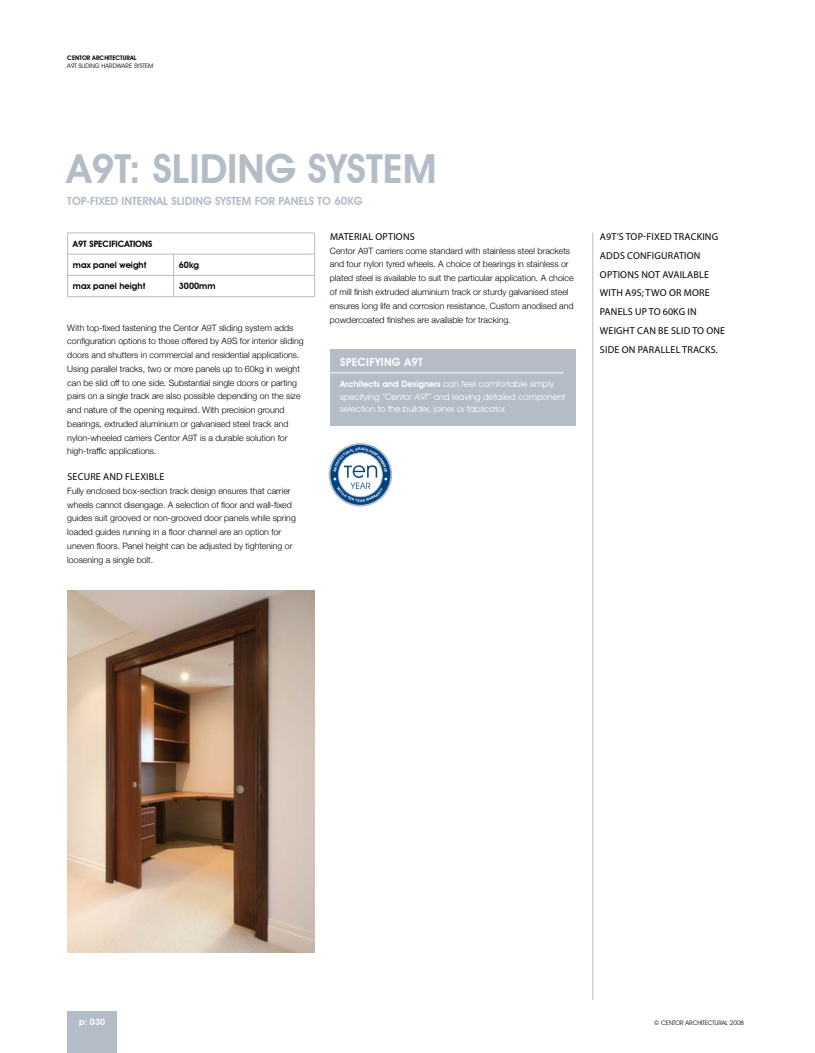
<style>
.page{position:relative;width:815px;height:1053px;background:#fff}
.page>*{position:absolute;margin:0;border:0;box-sizing:border-box;transform-origin:0 0}
.t1{font:600 40px "Avant Garde IT Cby BT";color:#b3bcc7}
.t2{font:600 11.25px "Avant Garde IT Cby BT";color:#b3bcc7}
.t3{font:600 11.25px "Avant Garde IT Cby BT";letter-spacing:.02em;color:#fff}
.t4{font:10px/18.8px "Myriad Pro";letter-spacing:.02em;color:#000}
.t5{font:300 8.75px/13.8px "Helvetica Neue";color:#000}
.t6{font:8.75px/12.5px "Avant Garde IT Cby BT";color:#fff}
.t7{font:600 8.75px "Avant Garde IT Cby BT";color:#000}
.t8{font:600 8.75px "Avant Garde IT Cby BT";color:#fff}
.t9{font:6.25px "Avant Garde IT Cby BT";color:#000}
.t10{font:600 6.25px "Avant Garde IT Cby BT";color:#000}
.s1{font-weight:600}
.s2{font-style:italic}
</style>
<div class="page">
<hr style="left:67px;top:232px;width:107px;height:1px;background:#b3bcc7">
<hr style="left:174px;top:232px;width:141px;height:1px;background:#b3bcc7">
<svg style="left:67px;top:233px;width:1px;height:63px"></svg>
<hr style="left:67px;top:254px;width:107px;height:1px;background:#b3bcc7">
<hr style="left:67px;top:275px;width:107px;height:1px;background:#b3bcc7">
<hr style="left:67px;top:296px;width:107px;height:1px;background:#b3bcc7">
<svg style="left:173px;top:254px;width:1px;height:42px"></svg>
<hr style="left:174px;top:254px;width:141px;height:1px;background:#b3bcc7">
<svg style="left:314px;top:233px;width:1px;height:63px"></svg>
<hr style="left:174px;top:275px;width:141px;height:1px;background:#b3bcc7">
<hr style="left:174px;top:296px;width:141px;height:1px;background:#b3bcc7">
<div style="left:67px;top:1011px;width:50px;height:41px;background:#b3bcc7"></div>
<hr style="left:593px;top:232px;width:1px;height:767px;background:#b3bcc7">
<div style="left:330px;top:349px;width:246px;height:76px;background:#b3bcc7"></div>
<hr style="left:328px;top:372px;width:235px;height:1px;background:#fff">
<img style="left:67px;top:591px;width:248px;height:361px">
<svg style="left:329px;top:443px;width:63px;height:63px"></svg>
<div style="left:330px;top:445px;width:60px;height:59px;background:#004282;border-radius:50%"></div>
<svg style="left:334px;top:447px;width:53px;height:55px"></svg>
<p class="t10" style="left:67px;top:54px;width:71px">CENTOR ARCHITECTURAL</p>
<p class="t9" style="left:67px;top:62px;width:88px">A9T SLIDING HARDWARE SYSTEM</p>
<h1 class="t1" style="left:67px;top:145px;width:371px">A9T: SLIDING SYSTEM</h1>
<p class="t2" style="left:67px;top:194px;width:297px">TOP-FIXED INTERNAL SLIDING SYSTEM FOR PANELS TO 60KG</p>
<p class="t7" style="left:73px;top:238px;width:81px">A9T SPECIFICATIONS</p>
<p class="t7" style="left:73px;top:260px;width:75px">max panel weight</p>
<p class="t7" style="left:179px;top:260px;width:22px">60kg</p>
<p class="t7" style="left:73px;top:281px;width:74px">max panel height</p>
<p class="t7" style="left:179px;top:281px;width:38px">3000mm</p>
<p class="t5" style="left:67px;top:320px;width:238px">With top-fixed fastening the Centor A9T sliding system adds configuration options to those offered by A9S for interior sliding doors and shutters in commercial and residential applications.<br>Using parallel tracks, two or more panels up to 60kg in weight can be slid off to one side. Substantial single doors or parting pairs on a single track are also possible depending on the size and nature of the opening required. With precision ground bearings, extruded aluminium or galvanised steel track and nylon-wheeled carriers Centor A9T is a durable solution for high-traffic applications.</p>
<p class="t4" style="left:67px;top:467px;width:98px">SECURE AND FLEXIBLE</p>
<p class="t5" style="left:67px;top:483px;width:230px">Fully enclosed box-section track design ensures that carrier wheels cannot disengage. A selection of floor and wall-fixed guides suit grooved or non-grooved door panels while spring loaded guides running in a floor channel are an option for uneven floors. Panel height can be adjusted by tightening or loosening a single bolt.</p>
<p class="t4" style="left:330px;top:227px;width:86px">MATERIAL OPTIONS</p>
<p class="t5" style="left:330px;top:243px;width:245px">Centor A9T carriers come standard with stainless steel brackets and four nylon tyred wheels. A choice of bearings in stainless or plated steel is available to suit the particular application. A choice of mill finish extruded aluminium track or sturdy galvanised steel ensures long life and corrosion resistance. Custom anodised and powdercoated finishes are available for tracking.</p>
<p class="t3" style="left:340px;top:355px;width:84px">SPECIFYING A9T</p>
<p class="t6" style="left:340px;top:377px;width:227px"><span class="s1">Architects and Designers</span> can feel comfortable simply specifying <span class="s2">“Centor A9T”</span> and leaving detailed component selection to the builder, joiner or fabricator.</p>
<p class="t4" style="left:600px;top:227px;width:127px">A9T’S TOP-FIXED TRACKING<br>ADDS CONFIGURATION<br>OPTIONS NOT AVAILABLE<br>WITH A9S; TWO OR MORE<br>PANELS UP TO 60KG IN<br>WEIGHT CAN BE SLID TO ONE<br>SIDE ON PARALLEL TRACKS.</p>
<p class="t8" style="left:79px;top:1016px;width:28px">p: 030</p>
<p class="t9" style="left:654px;top:1018px;width:91px">© CENTOR ARCHITECTURAL 2008</p>
</div>
